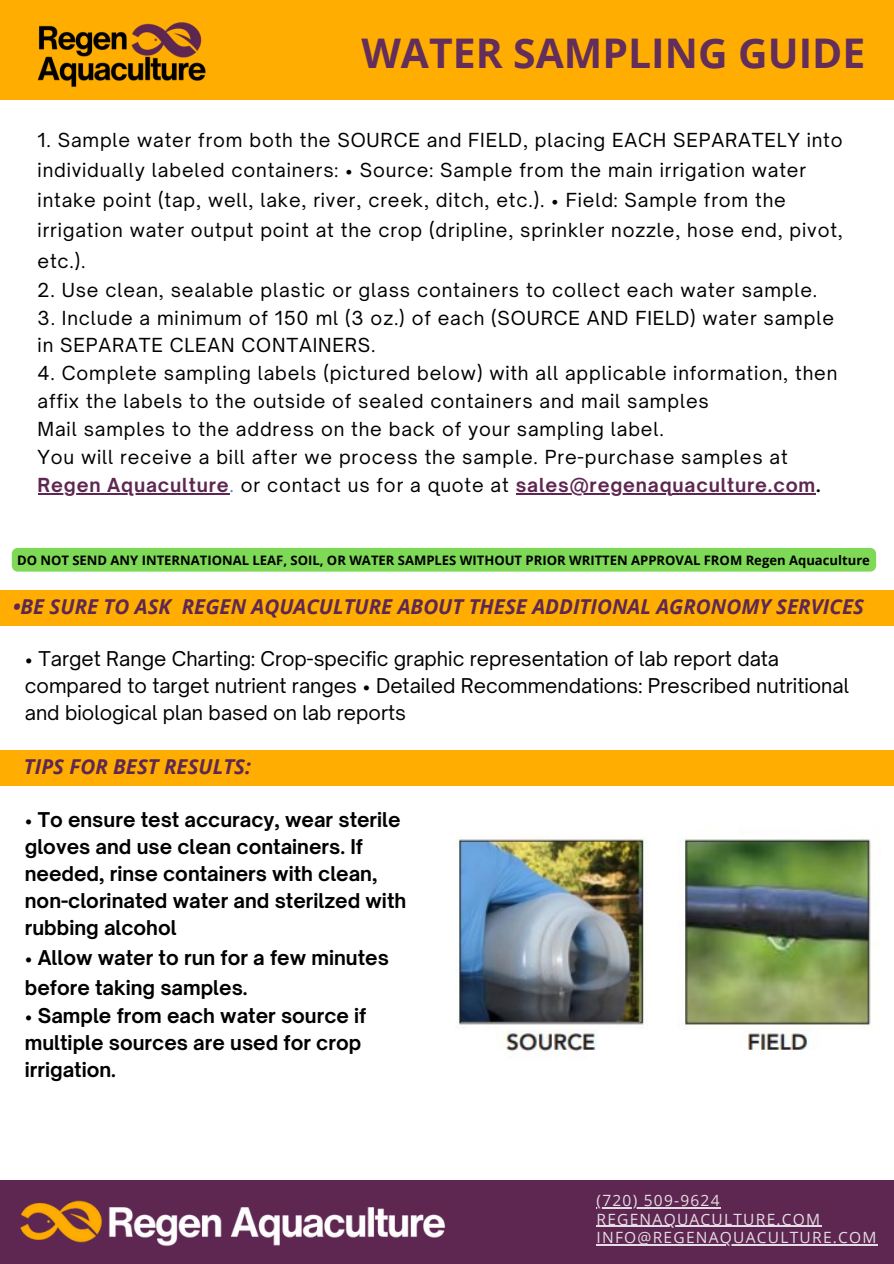
<style>
.page{position:relative;width:894px;height:1264px;background:#fff}
.page>*{position:absolute;margin:0;border:0;box-sizing:border-box;transform-origin:0 0}
.t1{font:700 40.8px "Open Sans";color:#632e5a}
.t2{font:italic 700 20.55px "Open Sans";color:#5e2751}
.t3{font:700 19.5px/27px "Open Sauce One";color:#000}
.t4{font:19.5px/27px "Open Sauce One";color:#000}
.t5{font:18.6px/30.2px "Open Sauce One";letter-spacing:.045em;color:#000}
.t6{font:700 18.6px "Open Sauce One";letter-spacing:.045em;color:#5e2751}
.t7{font:15.45px/18.6px "Open Sans";letter-spacing:.08em;color:#fff}
.t8{font:700 13.05px "Open Sans";color:#000}
.s1{font-weight:400;color:#4285f4}
.s2{font-weight:400;color:#000}
.s3{color:#000}
</style>
<div class="page">
<div style="left:0;top:0;width:893px;height:100px;background:#ffad00"></div>
<img style="left:38px;top:22px;width:168px;height:65px">
<div style="left:0;top:749px;width:893px;height:36px;background:#ffad00"></div>
<div style="left:0;top:1179px;width:893px;height:84px;background:#5e2751"></div>
<img style="left:19px;top:1179px;width:432px;height:68px">
<div style="left:0;top:590px;width:893px;height:35px;background:#ffad00"></div>
<img style="left:456px;top:837px;width:188px;height:215px">
<img style="left:678px;top:839px;width:193px;height:211px">
<hr style="left:38px;top:493px;width:191px;height:1px;background:#5e2751">
<hr style="left:515px;top:493px;width:157px;height:1px;background:#5e2751">
<hr style="left:672px;top:493px;width:144px;height:1px;background:#5e2751">
<div style="left:12px;top:548px;width:863px;height:23px;background:#7ed957"></div>
<hr style="left:596px;top:1206px;width:124px;height:2px;background:#fff">
<hr style="left:596px;top:1225px;width:225px;height:1px;background:#fff">
<hr style="left:596px;top:1244px;width:281px;height:1px;background:#fff">
<h2 class="t1" style="left:361px;top:25px;width:505px">WATER SAMPLING GUIDE</h2>
<p class="t5" style="left:38px;top:125px;width:806px">1. Sample water from both the SOURCE and FIELD, placing EACH SEPARATELY into individually labeled containers: • Source: Sample from the main irrigation water intake point (tap, well, lake, river, creek, ditch, etc.). • Field: Sample from the irrigation water output point at the crop (dripline, sprinkler nozzle, hose end, pivot, etc.).</p>
<p class="t5" style="left:38px;top:274px;width:781px">2. Use clean, sealable plastic or glass containers to collect each water sample.</p>
<p class="t5" style="left:38px;top:303px;width:797px;line-height:27.9px">3. Include a minimum of 150 ml (3 oz.) of each (SOURCE AND FIELD) water sample in SEPARATE CLEAN CONTAINERS.</p>
<p class="t5" style="left:38px;top:359px;width:801px;line-height:27.9px">4. Complete sampling labels (pictured below) with all applicable information, then affix the labels to the outside of sealed containers and mail samples<br>Mail samples to the address on the back of your sampling label.<br>You will receive a bill after we process the sample. Pre-purchase samples at</p>
<h2 class="t6" style="left:38px;top:473px;width:784px">Regen Aquaculture<span class="s1">.</span> <span class="s2">or contact us for a quote at</span> sales@regenaquaculture.com<span class="s3">.</span></h2>
<h3 class="t8" style="left:17px;top:550px;width:854px">DO NOT SEND ANY INTERNATIONAL LEAF, SOIL, OR WATER SAMPLES WITHOUT PRIOR WRITTEN APPROVAL FROM Regen Aquaculture</h3>
<p class="t2" style="left:13px;top:592px;width:852px">•BE SURE TO ASK REGEN AQUACULTURE ABOUT THESE ADDITIONAL AGRONOMY SERVICES</p>
<h4 class="t4" style="left:25px;top:645px;width:825px">• Target Range Charting: Crop-specific graphic representation of lab report data compared to target nutrient ranges • Detailed Recommendations: Prescribed nutritional and biological plan based on lab reports</h4>
<p class="t2" style="left:24px;top:751px;width:228px">TIPS FOR BEST RESULTS:</p>
<p class="t3" style="left:25px;top:806px;width:383px">• To ensure test accuracy, wear sterile gloves and use clean containers. If needed, rinse containers with clean, non-clorinated water and sterilzed with rubbing alcohol</p>
<p class="t3" style="left:25px;top:942px;width:365px;line-height:30.3px">• Allow water to run for a few minutes before taking samples.</p>
<p class="t3" style="left:25px;top:1002px;width:343px">• Sample from each water source if multiple sources are used for crop irrigation.</p>
<p class="t7" style="left:596px;top:1190px;width:281px">(720) 509-9624<br>REGENAQUACULTURE.COM<br>INFO@REGENAQUACULTURE.COM</p>
</div>
